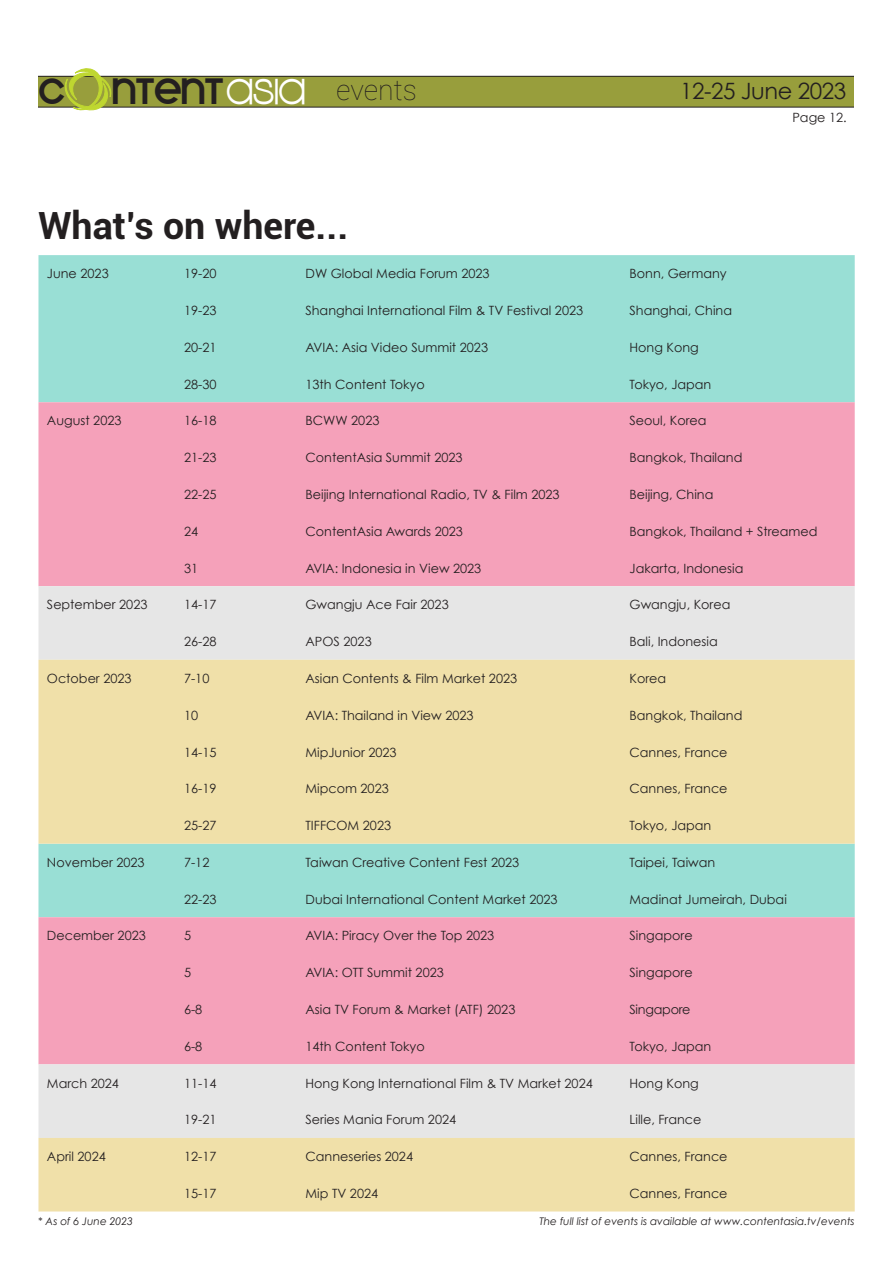
<style>
.page{position:relative;width:893px;height:1263px;background:#fff}
.page>*{position:absolute;margin:0;border:0;box-sizing:border-box;transform-origin:0 0}
.t1{font:41.1px "Kravitz Extra Thermal";letter-spacing:-.02em;color:#231f20}
.t2{font:700 37.5px "Roboto";color:#231f20}
.t3{font:22.5px "Century Gothic";letter-spacing:-.02em;color:#231f20}
.t4{font:12.75px "Century Gothic";color:#231f20}
.t5{font:12.75px "Century Gothic";letter-spacing:-.02em;color:#231f20}
.t6{font:italic 10.5px "Century Gothic";color:#231f20}
.s1{font-family:"Kravitz Thermal";font-size:44.25px;color:#fff}
.s2{font-family:"Roboto";font-weight:100;font-size:28.5px}
</style>
<div class="page">
<div style="left:32px;top:76px;width:831px;height:31px;background:#989e3c"></div>
<div style="left:31px;top:76px;width:832px;height:31px;border:1px solid #231f20"></div>
<div style="left:854px;top:70px;width:14px;height:41px;background:#fff"></div>
<div style="left:24px;top:70px;width:14px;height:41px;background:#fff"></div>
<svg style="left:62px;top:68px;width:50px;height:43px"></svg>
<div style="left:38px;top:255px;width:817px;height:147px;background:#99dfd5"></div>
<div style="left:38px;top:402px;width:817px;height:184px;background:#f5a1ba"></div>
<div style="left:38px;top:586px;width:817px;height:74px;background:#e6e6e6"></div>
<svg style="left:38px;top:660px;width:817px;height:551px;background:#e4cfbb"></svg>
<h1 class="t1" style="left:38px;top:65px;width:381px">C NTENT<span class="s1">ASIA</span> <span class="s2">events</span></h1>
<h3 class="t3" style="left:680px;top:77px;width:168px">12-25 June 2023</h3>
<h2 class="t2" style="left:38px;top:199px;width:311px">What’s on where...</h2>
<p class="t4" style="left:792px;top:109px;width:56px">Page 12.</p>
<p class="t4" style="left:47px;top:266px;width:63px">June 2023</p>
<p class="t4" style="left:184px;top:266px;width:34px">19-20</p>
<p class="t4" style="left:306px;top:266px;width:186px">DW Global Media Forum 2023</p>
<p class="t4" style="left:630px;top:266px;width:99px">Bonn, Germany</p>
<p class="t4" style="left:184px;top:303px;width:34px">19-23</p>
<p class="t4" style="left:306px;top:303px;width:279px">Shanghai International Film &amp; TV Festival 2023</p>
<p class="t4" style="left:630px;top:303px;width:104px">Shanghai, China</p>
<p class="t4" style="left:184px;top:339px;width:34px">20-21</p>
<p class="t4" style="left:306px;top:339px;width:184px">AVIA: Asia Video Summit 2023</p>
<p class="t4" style="left:630px;top:339px;width:71px">Hong Kong</p>
<p class="t4" style="left:184px;top:376px;width:34px">28-30</p>
<p class="t4" style="left:306px;top:376px;width:121px">13th Content Tokyo</p>
<p class="t4" style="left:630px;top:376px;width:83px">Tokyo, Japan</p>
<p class="t4" style="left:47px;top:413px;width:76px">August 2023</p>
<p class="t4" style="left:184px;top:413px;width:34px">16-18</p>
<p class="t4" style="left:306px;top:413px;width:75px">BCWW 2023</p>
<p class="t4" style="left:630px;top:413px;width:79px">Seoul, Korea</p>
<p class="t4" style="left:184px;top:450px;width:34px">21-23</p>
<p class="t4" style="left:306px;top:450px;width:159px">ContentAsia Summit 2023</p>
<p class="t4" style="left:630px;top:450px;width:114px">Bangkok, Thailand</p>
<p class="t4" style="left:184px;top:487px;width:34px">22-25</p>
<p class="t4" style="left:306px;top:487px;width:256px">Beijing International Radio, TV &amp; Film 2023</p>
<p class="t4" style="left:630px;top:487px;width:85px">Beijing, China</p>
<p class="t4" style="left:184px;top:523px;width:16px">24</p>
<p class="t4" style="left:306px;top:523px;width:159px">ContentAsia Awards 2023</p>
<p class="t4" style="left:630px;top:523px;width:190px">Bangkok, Thailand + Streamed</p>
<p class="t4" style="left:184px;top:560px;width:16px">31</p>
<p class="t4" style="left:306px;top:560px;width:177px">AVIA: Indonesia in View 2023</p>
<p class="t4" style="left:630px;top:560px;width:115px">Jakarta, Indonesia</p>
<p class="t4" style="left:47px;top:597px;width:102px">September 2023</p>
<p class="t4" style="left:184px;top:597px;width:34px">14-17</p>
<p class="t4" style="left:306px;top:597px;width:145px">Gwangju Ace Fair 2023</p>
<p class="t4" style="left:630px;top:597px;width:102px">Gwangju, Korea</p>
<p class="t4" style="left:184px;top:634px;width:34px">26-28</p>
<p class="t4" style="left:306px;top:634px;width:68px">APOS 2023</p>
<p class="t4" style="left:630px;top:634px;width:90px">Bali, Indonesia</p>
<p class="t4" style="left:47px;top:671px;width:86px">October 2023</p>
<p class="t4" style="left:184px;top:671px;width:27px">7-10</p>
<p class="t4" style="left:306px;top:671px;width:213px">Asian Contents &amp; Film Market 2023</p>
<p class="t4" style="left:630px;top:671px;width:38px">Korea</p>
<p class="t4" style="left:184px;top:707px;width:16px">10</p>
<p class="t4" style="left:306px;top:707px;width:170px">AVIA: Thailand in View 2023</p>
<p class="t4" style="left:630px;top:707px;width:114px">Bangkok, Thailand</p>
<p class="t4" style="left:184px;top:744px;width:34px">14-15</p>
<p class="t4" style="left:306px;top:744px;width:93px">MipJunior 2023</p>
<p class="t4" style="left:630px;top:744px;width:99px">Cannes, France</p>
<p class="t4" style="left:184px;top:781px;width:34px">16-19</p>
<p class="t4" style="left:306px;top:781px;width:85px">Mipcom 2023</p>
<p class="t4" style="left:630px;top:781px;width:99px">Cannes, France</p>
<p class="t4" style="left:184px;top:818px;width:34px">25-27</p>
<p class="t4" style="left:306px;top:818px;width:87px">TIFFCOM 2023</p>
<p class="t4" style="left:630px;top:818px;width:83px">Tokyo, Japan</p>
<p class="t4" style="left:47px;top:854px;width:99px">November 2023</p>
<p class="t4" style="left:184px;top:854px;width:27px">7-12</p>
<p class="t4" style="left:306px;top:854px;width:215px">Taiwan Creative Content Fest 2023</p>
<p class="t4" style="left:630px;top:854px;width:87px">Taipei, Taiwan</p>
<p class="t4" style="left:184px;top:891px;width:34px">22-23</p>
<p class="t4" style="left:306px;top:891px;width:254px">Dubai International Content Market 2023</p>
<p class="t4" style="left:630px;top:891px;width:159px">Madinat Jumeirah, Dubai</p>
<p class="t4" style="left:47px;top:928px;width:100px">December 2023</p>
<p class="t4" style="left:184px;top:928px;width:9px">5</p>
<p class="t4" style="left:306px;top:928px;width:190px">AVIA: Piracy Over the Top 2023</p>
<p class="t4" style="left:630px;top:928px;width:65px">Singapore</p>
<p class="t4" style="left:184px;top:965px;width:9px">5</p>
<p class="t4" style="left:306px;top:965px;width:140px">AVIA: OTT Summit 2023</p>
<p class="t4" style="left:630px;top:965px;width:65px">Singapore</p>
<p class="t4" style="left:184px;top:1002px;width:20px">6-8</p>
<p class="t4" style="left:306px;top:1002px;width:211px">Asia TV Forum &amp; Market (ATF) 2023</p>
<p class="t5" style="left:630px;top:1002px;width:63px">Singapore</p>
<p class="t4" style="left:184px;top:1038px;width:20px">6-8</p>
<p class="t4" style="left:306px;top:1038px;width:121px">14th Content Tokyo</p>
<p class="t4" style="left:630px;top:1038px;width:83px">Tokyo, Japan</p>
<p class="t4" style="left:47px;top:1075px;width:73px">March 2024</p>
<p class="t4" style="left:184px;top:1075px;width:34px">11-14</p>
<p class="t4" style="left:306px;top:1075px;width:289px">Hong Kong International Film &amp; TV Market 2024</p>
<p class="t4" style="left:630px;top:1075px;width:71px">Hong Kong</p>
<p class="t4" style="left:184px;top:1112px;width:34px">19-21</p>
<p class="t4" style="left:306px;top:1112px;width:152px">Series Mania Forum 2024</p>
<p class="t4" style="left:630px;top:1112px;width:73px">Lille, France</p>
<p class="t4" style="left:47px;top:1149px;width:60px">April 2024</p>
<p class="t4" style="left:184px;top:1149px;width:34px">12-17</p>
<p class="t4" style="left:306px;top:1149px;width:109px">Canneseries 2024</p>
<p class="t4" style="left:630px;top:1149px;width:99px">Cannes, France</p>
<p class="t4" style="left:184px;top:1185px;width:34px">15-17</p>
<p class="t4" style="left:306px;top:1185px;width:74px">Mip TV 2024</p>
<p class="t4" style="left:630px;top:1185px;width:99px">Cannes, France</p>
<p class="t6" style="left:38px;top:1214px;width:96px">* As of 6 June 2023</p>
<p class="t6" style="left:539px;top:1214px;width:317px">The full list of events is available at www.contentasia.tv/events</p>
</div>
